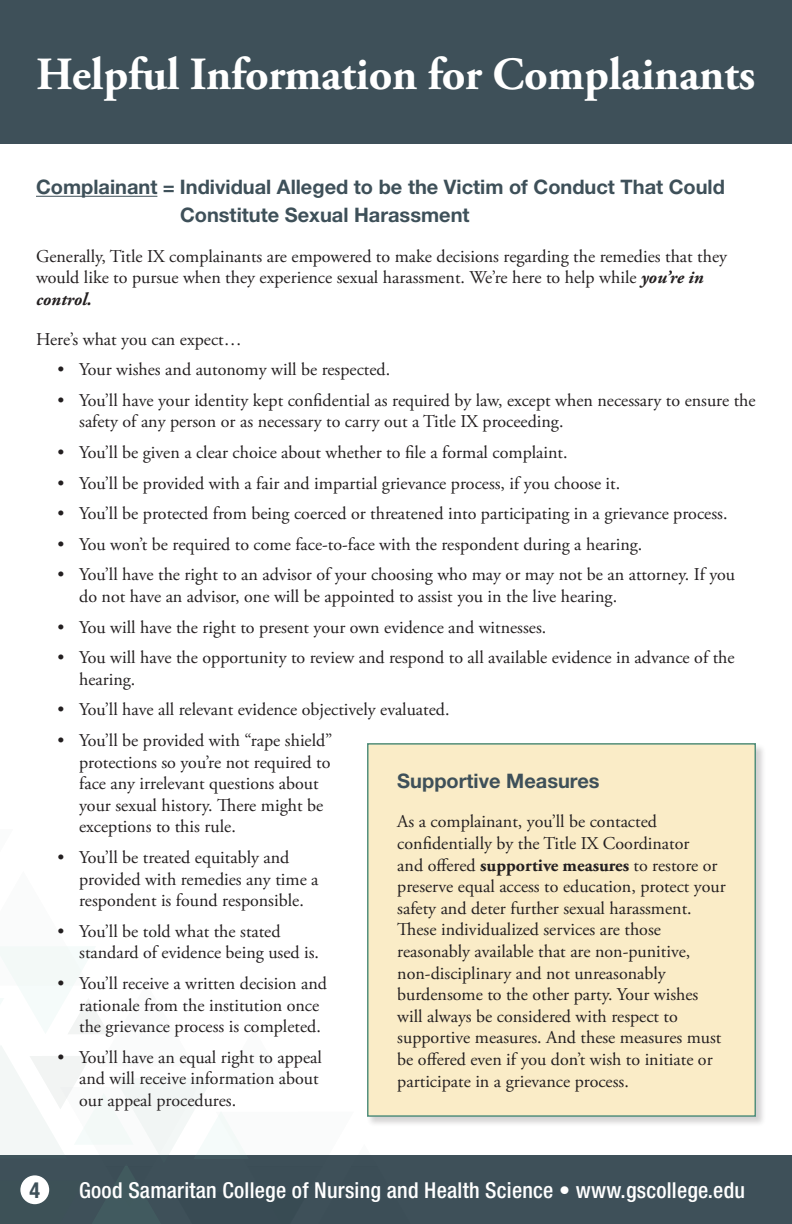
<style>
.page{position:relative;width:792px;height:1224px;background:#fff}
.page>*{position:absolute;margin:0;border:0;box-sizing:border-box;transform-origin:0 0}
.Page_Head{font:700 46px "Adobe Garamond Pro";letter-spacing:-.005em;color:#fff}
.t1{font:condensed 24px "Helvetica Neue LT Std";color:#fff}
.t2{font:700 24px "Adobe Garamond Pro";color:#fff}
.t3{font:500 condensed 22px "Helvetica Neue LT Std";letter-spacing:.01em;color:#fff}
.t4{font:700 condensed 22px "Helvetica Neue LT Std";color:#3e5059}
.Subhead{font:700 20px/28px "Helvetica Neue LT Std";color:#3e5059}
.Main_Body{font:18px/21.6px "Adobe Garamond Pro";color:#231f20}
.s1{font-weight:700;font-style:italic}
.s2{font-weight:700}
</style>
<div class="page">
<div style="left:0;top:1156px;width:792px;height:68px;background:#3e5059"></div>
<div style="left:0;top:0;width:792px;height:144px;background:#3e5059"></div>
<svg style="left:0;top:947px;width:432px;height:258px"></svg>
<div style="left:20px;top:1175px;width:29px;height:29px;background:#fff;border-radius:50%"></div>
<hr style="left:36px;top:196px;width:121px;height:1px;background:#3e5059">
<div style="left:367px;top:743px;width:399px;height:384px;background:#231f20;opacity:.2"></div>
<div style="left:368px;top:744px;width:387px;height:372px;background:#faecc7"></div>
<div style="left:367px;top:743px;width:389px;height:374px;border:2px solid #528f7d"></div>
<p class="Page_Head" style="left:36px;top:47px;width:721px">Helpful Information for Complainants</p>
<p class="Subhead" style="left:180px;top:173px;width:547px;text-indent:-144px">Complainant = Individual Alleged to be the Victim of Conduct That Could<br>Constitute Sexual Harassment</p>
<p class="Main_Body" style="left:36px;top:246px;width:693px">Generally, Title IX complainants are empowered to make decisions regarding the remedies that they would like to pursue when they experience sexual harassment. We’re here to help while <span class="s1">you’re in control.</span></p>
<p class="Main_Body" style="left:36px;top:329px;width:207px">Here’s what you can expect…</p>
<p class="Main_Body" style="left:58px;top:359px;width:334px">• Your wishes and autonomy will be respected.</p>
<p class="Main_Body" style="left:79px;top:390px;width:678px;text-indent:-22px">• You’ll have your identity kept confidential as required by law, except when necessary to ensure the safety of any person or as necessary to carry out a Title IX proceeding.</p>
<p class="Main_Body" style="left:58px;top:442px;width:512px">• You’ll be given a clear choice about whether to file a formal complaint.</p>
<p class="Main_Body" style="left:58px;top:473px;width:564px">• You’ll be provided with a fair and impartial grievance process, if you choose it.</p>
<p class="Main_Body" style="left:58px;top:503px;width:671px">• You’ll be protected from being coerced or threatened into participating in a grievance process.</p>
<p class="Main_Body" style="left:58px;top:534px;width:586px">• You won’t be required to come face-to-face with the respondent during a hearing.</p>
<p class="Main_Body" style="left:79px;top:565px;width:657px;text-indent:-22px">• You’ll have the right to an advisor of your choosing who may or may not be an attorney. If you do not have an advisor, one will be appointed to assist you in the live hearing.</p>
<p class="Main_Body" style="left:58px;top:617px;width:490px">• You will have the right to present your own evidence and witnesses.</p>
<p class="Main_Body" style="left:79px;top:647px;width:657px;text-indent:-22px">• You will have the opportunity to review and respond to all available evidence in advance of the hearing.</p>
<p class="Main_Body" style="left:58px;top:700px;width:393px">• You’ll have all relevant evidence objectively evaluated.</p>
<p class="Main_Body" style="left:79px;top:730px;width:255px;text-indent:-22px">• You’ll be provided with “rape shield” protections so you’re not required to face any irrelevant questions about your sexual history. There might be exceptions to this rule.</p>
<p class="Main_Body" style="left:79px;top:847px;width:241px;text-indent:-22px">• You’ll be treated equitably and provided with remedies any time a respondent is found responsible.</p>
<p class="Main_Body" style="left:79px;top:921px;width:241px;text-indent:-22px">• You’ll be told what the stated standard of evidence being used is.</p>
<p class="Main_Body" style="left:79px;top:973px;width:249px;text-indent:-22px">• You’ll receive a written decision and rationale from the institution once the grievance process is completed.</p>
<p class="Main_Body" style="left:79px;top:1047px;width:244px;text-indent:-22px">• You’ll have an equal right to appeal and will receive information about our appeal procedures.</p>
<p class="Subhead" style="left:397px;top:766px;width:204px">Supportive Measures</p>
<p class="Main_Body" style="left:397px;top:811px;width:330px">As a complainant, you’ll be contacted confidentially by the Title IX Coordinator<br>and offered <span class="s2">supportive measures</span> to restore or preserve equal access to education, protect your safety and deter further sexual harassment.<br>These individualized services are those reasonably available that are non-punitive, non-disciplinary and not unreasonably burdensome to the other party. Your wishes will always be considered with respect to supportive measures. And these measures must be offered even if you don’t wish to initiate or participate in a grievance process.</p>
<p class="t4" style="left:30px;top:1177px;width:12px">4</p>
<p class="t3" style="left:79px;top:1177px;width:667px">Good Samaritan College of Nursing and Health Science • www.gscollege.edu</p>
<h2 class="t1" style="left:72px;top:1181px;width:168px">Fictional University</h2>
<h2 class="t2" style="left:697px;top:1182px;width:78px">Title IX</h2>
</div>
